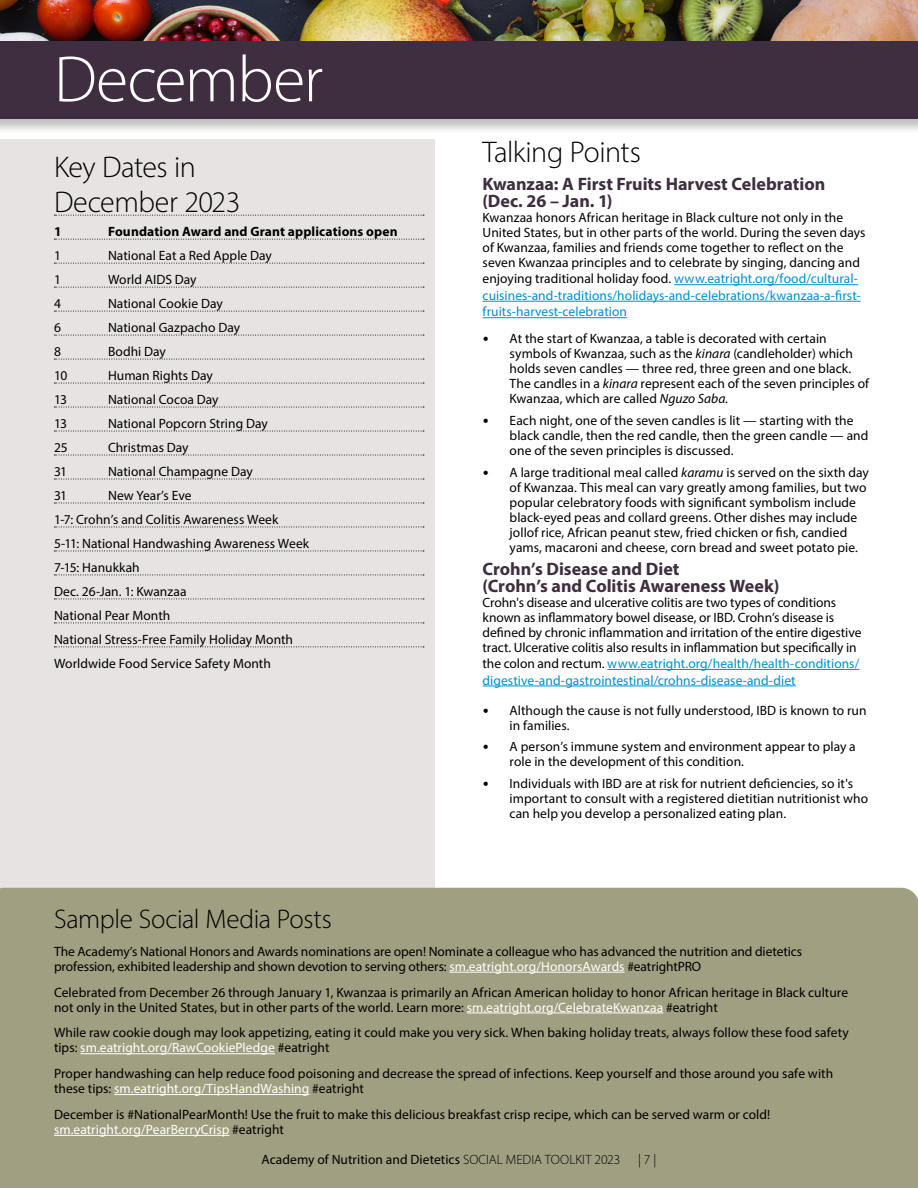
<style>
.page{position:relative;width:918px;height:1188px;background:#fff}
.page>*{position:absolute;margin:0;border:0;box-sizing:border-box;transform-origin:0 0}
.t1{font:300 66px "Myriad Pro";letter-spacing:-.025em;color:#fff}
.t2{font:300 30px/34.5px "Myriad Pro";letter-spacing:-.02em;color:#000}
.t3{font:300 27px "Myriad Pro";letter-spacing:-.015em;color:#000}
.t4{font:700 18px/16.5px "Myriad Pro";color:#3e2e3f}
.t5{font:13.5px/15px "Myriad Pro";color:#000}
.t6{font:13.5px/16.5px "Myriad Pro";letter-spacing:.005em;color:#008fd5}
.t7{font:700 13.5px "Myriad Pro";letter-spacing:.01em;color:#000}
.t8{font:300 13.5px "Myriad Pro";color:#000}
.s1{color:#000}
.s2{font-family:"Calibri"}
.s3{font-style:italic}
.s4{color:#fff}
.s5{font-weight:300}
</style>
<div class="page">
<div style="left:0;top:139px;width:435px;height:781px;background:#e7e3e2"></div>
<div style="left:0;top:40px;width:918px;height:94px;background:#000;opacity:.25"></div>
<div style="left:0;top:40px;width:918px;height:79px;background:#3e2e3f"></div>
<div style="left:0;top:888px;width:918px;height:300px;background:#a09f81"></div>
<hr style="left:674px;top:284px;width:184px;height:1px;background:#008fd5">
<hr style="left:483px;top:301px;width:378px;height:1px;background:#008fd5">
<hr style="left:483px;top:317px;width:144px;height:1px;background:#008fd5">
<hr style="left:607px;top:669px;width:252px;height:1px;background:#008fd5">
<hr style="left:483px;top:686px;width:313px;height:1px;background:#008fd5">
<svg style="left:54px;top:215px;width:370px;height:1px"></svg>
<svg style="left:54px;top:239px;width:370px;height:1px"></svg>
<svg style="left:54px;top:263px;width:370px;height:1px"></svg>
<svg style="left:54px;top:287px;width:370px;height:1px"></svg>
<svg style="left:54px;top:311px;width:370px;height:1px"></svg>
<svg style="left:54px;top:335px;width:370px;height:1px"></svg>
<svg style="left:54px;top:359px;width:370px;height:1px"></svg>
<svg style="left:54px;top:383px;width:370px;height:1px"></svg>
<svg style="left:54px;top:407px;width:370px;height:1px"></svg>
<svg style="left:54px;top:431px;width:370px;height:1px"></svg>
<svg style="left:54px;top:455px;width:370px;height:1px"></svg>
<svg style="left:54px;top:479px;width:370px;height:1px"></svg>
<svg style="left:54px;top:503px;width:370px;height:1px"></svg>
<svg style="left:54px;top:527px;width:370px;height:1px"></svg>
<svg style="left:54px;top:551px;width:370px;height:1px"></svg>
<svg style="left:54px;top:575px;width:370px;height:1px"></svg>
<svg style="left:54px;top:599px;width:370px;height:1px"></svg>
<svg style="left:54px;top:623px;width:370px;height:1px"></svg>
<svg style="left:54px;top:647px;width:370px;height:1px"></svg>
<hr style="left:449px;top:972px;width:176px;height:1px;background:#fff">
<hr style="left:467px;top:1013px;width:196px;height:1px;background:#fff">
<hr style="left:80px;top:1053px;width:195px;height:1px;background:#fff">
<hr style="left:114px;top:1094px;width:195px;height:1px;background:#fff">
<hr style="left:54px;top:1135px;width:175px;height:1px;background:#fff">
<img style="left:0;top:0;width:918px;height:40px">
<h1 class="t1" style="left:54px;top:40px;width:271px">December</h1>
<h2 class="t2" style="left:54px;top:150px;width:188px">Key Dates in<br>December 2023</h2>
<p class="t7" style="left:54px;top:222px;width:9px">1</p>
<p class="t7" style="left:108px;top:222px;width:291px">Foundation Award and Grant applications open</p>
<p class="t5" style="left:54px;top:248px;width:8px">1</p>
<p class="t5" style="left:108px;top:248px;width:165px">National Eat a Red Apple Day</p>
<p class="t5" style="left:54px;top:271px;width:8px">1</p>
<p class="t5" style="left:108px;top:271px;width:90px">World AIDS Day</p>
<p class="t5" style="left:54px;top:295px;width:8px">4</p>
<p class="t5" style="left:108px;top:295px;width:116px">National Cookie Day</p>
<p class="t5" style="left:54px;top:319px;width:8px">6</p>
<p class="t5" style="left:108px;top:319px;width:134px">National Gazpacho Day</p>
<p class="t5" style="left:54px;top:343px;width:8px">8</p>
<p class="t5" style="left:108px;top:343px;width:59px">Bodhi Day</p>
<p class="t5" style="left:54px;top:367px;width:15px">10</p>
<p class="t5" style="left:108px;top:367px;width:106px">Human Rights Day</p>
<p class="t5" style="left:54px;top:391px;width:14px">13</p>
<p class="t5" style="left:108px;top:391px;width:112px">National Cocoa Day</p>
<p class="t5" style="left:54px;top:415px;width:14px">13</p>
<p class="t5" style="left:108px;top:415px;width:161px">National Popcorn String Day</p>
<p class="t5" style="left:54px;top:439px;width:15px">25</p>
<p class="t5" style="left:108px;top:439px;width:82px">Christmas Day</p>
<p class="t5" style="left:54px;top:463px;width:15px">31</p>
<p class="t5" style="left:108px;top:463px;width:146px">National Champagne Day</p>
<p class="t5" style="left:54px;top:487px;width:15px">31</p>
<p class="t5" style="left:54px;top:483px;width:257px;line-height:24px;text-indent:54px">New Year’s Eve<br>1-7: Crohn’s and Colitis Awareness Week<br>5-11: National Handwashing Awareness Week<br>7-15: Hanukkah<br>Dec. 26-Jan. 1: Kwanzaa<br>National Pear Month<br>National Stress-Free Family Holiday Month<br>Worldwide Food Service Safety Month</p>
<h2 class="t2" style="left:483px;top:134px;width:160px">Talking Points</h2>
<h3 class="t4" style="left:483px;top:175px;width:344px">Kwanzaa: A First Fruits Harvest Celebration (Dec. 26 – Jan. 1)</h3>
<p class="t5" style="left:483px;top:210px;width:384px">Kwanzaa honors African heritage in Black culture not only in the United States, but in other parts of the world. During the seven days of Kwanzaa, families and friends come together to reflect on the seven Kwanzaa principles and to celebrate by singing, dancing and</p>
<p class="t6" style="left:483px;top:270px;width:380px"><span class="s1">enjoying traditional holiday food.</span> www.eatright.org/food/cultural&shy;cuisines-and-traditions/holidays-and-celebrations/kwanzaa-a-first&shy;fruits-harvest-celebration</p>
<p class="t5" style="left:510px;top:331px;width:361px;text-indent:-27px"><span class="s2">•</span> At the start of Kwanzaa, a table is decorated with certain symbols of Kwanzaa, such as the <span class="s3">kinara</span> (candleholder) which holds seven candles — three red, three green and one black.<br>The candles in a <span class="s3">kinara</span> represent each of the seven principles of Kwanzaa, which are called <span class="s3">Nguzo Saba</span>.</p>
<p class="t5" style="left:510px;top:413px;width:360px;text-indent:-27px"><span class="s2">•</span> Each night, one of the seven candles is lit — starting with the black candle, then the red candle, then the green candle — and one of the seven principles is discussed.</p>
<p class="t5" style="left:510px;top:465px;width:361px;text-indent:-27px"><span class="s2">•</span> A large traditional meal called <span class="s3">karamu</span> is served on the sixth day of Kwanzaa. This meal can vary greatly among families, but two popular celebratory foods with significant symbolism include black-eyed peas and collard greens. Other dishes may include jollof rice, African peanut stew, fried chicken or fish, candied yams, macaroni and cheese, corn bread and sweet potato pie.</p>
<h3 class="t4" style="left:483px;top:560px;width:298px">Crohn’s Disease and Diet<br>(Crohn’s and Colitis Awareness Week)</h3>
<p class="t5" style="left:483px;top:594px;width:380px">Crohn's disease and ulcerative colitis are two types of conditions known as inflammatory bowel disease, or IBD. Crohn’s disease is defined by chronic inflammation and irritation of the entire digestive tract. Ulcerative colitis also results in inflammation but specifically in</p>
<p class="t6" style="left:483px;top:655px;width:378px"><span class="s1">the colon and rectum.</span> www.eatright.org/health/health-conditions/ digestive-and-gastrointestinal/crohns-disease-and-diet</p>
<p class="t5" style="left:510px;top:702px;width:358px;text-indent:-27px"><span class="s2">•</span> Although the cause is not fully understood, IBD is known to run in families.</p>
<p class="t5" style="left:510px;top:739px;width:348px;text-indent:-27px"><span class="s2">•</span> A person’s immune system and environment appear to play a role in the development of this condition.</p>
<p class="t5" style="left:510px;top:776px;width:360px;text-indent:-27px"><span class="s2">•</span> Individuals with IBD are at risk for nutrient deficiencies, so it's important to consult with a registered dietitian nutritionist who can help you develop a personalized eating plan.</p>
<h3 class="t3" style="left:54px;top:902px;width:280px">Sample Social Media Posts</h3>
<p class="t5" style="left:54px;top:944px;width:750px">The Academy’s National Honors and Awards nominations are open! Nominate a colleague who has advanced the nutrition and dietetics profession, exhibited leadership and shown devotion to serving others: <span class="s4">sm.eatright.org/HonorsAwards</span> #eatrightPRO</p>
<p class="t5" style="left:54px;top:984px;width:796px">Celebrated from December 26 through January 1, Kwanzaa is primarily an African American holiday to honor African heritage in Black culture not only in the United States, but in other parts of the world. Learn more: <span class="s4">sm.eatright.org/CelebrateKwanzaa</span> #eatright</p>
<p class="t5" style="left:54px;top:1025px;width:796px">While raw cookie dough may look appetizing, eating it could make you very sick. When baking holiday treats, always follow these food safety tips: <span class="s4">sm.eatright.org/RawCookiePledge</span> #eatright</p>
<p class="t5" style="left:54px;top:1066px;width:781px">Proper handwashing can help reduce food poisoning and decrease the spread of infections. Keep yourself and those around you safe with these tips: <span class="s4">sm.eatright.org/TipsHandWashing</span> #eatright</p>
<p class="t5" style="left:54px;top:1107px;width:718px">December is #NationalPearMonth! Use the fruit to make this delicious breakfast crisp recipe, which can be served warm or cold! <span class="s4">sm.eatright.org/PearBerryCrisp</span> #eatright</p>
<p class="t5" style="left:262px;top:1152px;width:360px">Academy of Nutrition and Dietetics <span class="s5">SOCIAL MEDIA TOOLKIT 2023</span></p>
<p class="t8" style="left:638px;top:1152px;width:20px">| 7 |</p>
</div>
